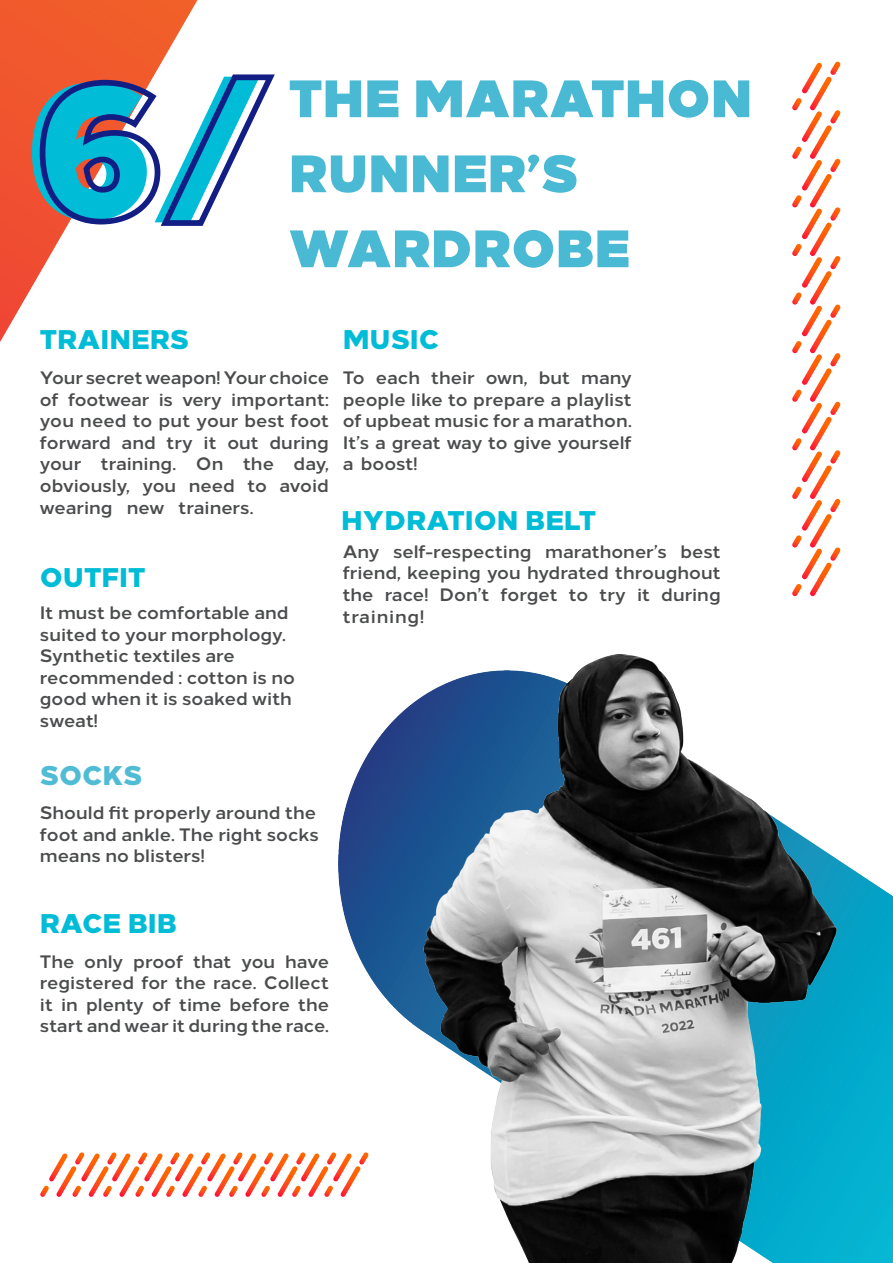
<style>
.page{position:relative;width:893px;height:1263px;background:#fff}
.page>*{position:absolute;margin:0;border:0;box-sizing:border-box;transform-origin:0 0}
.t1{font:900 198.45px "Loew Next";color:#00bcd7}
.t2{font:900 52.5px/75px "Loew Next";color:#49b9d4}
.t3{font:800 27px "Loew Next";color:#00bcd7}
.t4{font:800 27px "Loew Next";color:#50bbd5}
.t5{font:700 18px/21.6px "Loew Next";color:#4b4c4d}
.t6{font:700 18px/21.6px "Loew Next";letter-spacing:.04em;color:#4b4c4d}
</style>
<div class="page">
<img style="left:0;top:0;width:198px;height:342px">
<img style="left:339px;top:730px;width:554px;height:533px">
<svg style="left:792px;top:62px;width:49px;height:534px"></svg>
<svg style="left:40px;top:1152px;width:329px;height:45px"></svg>
<img style="left:385px;top:655px;width:490px;height:608px">
<p class="t1" style="left:25px;top:-19px;width:240px">6/</p>
<p class="t3" style="left:40px;top:317px;width:151px">TRAINERS</p>
<p class="t2" style="left:289px;top:56px;width:465px">THE MARATHON</p>
<p class="t2" style="left:289px;top:131px;width:343px">RUNNER S’<br>WARDROBE</p>
<p class="t3" style="left:343px;top:317px;width:98px">MUSIC</p>
<p class="t5" style="left:40px;top:365px;width:291px;text-align:right">Your secret weapon! Your choice important:</p>
<p class="t5" style="left:40px;top:387px;width:20px">of</p>
<p class="t5" style="left:40px;top:408px;width:291px">you need to put your best foot</p>
<p class="t5" style="left:270px;top:430px;width:61px">during</p>
<p class="t5" style="left:68px;top:387px;width:83px">footwear</p>
<p class="t5" style="left:159px;top:387px;width:16px">is</p>
<p class="t5" style="left:182px;top:387px;width:41px">very</p>
<p class="t5" style="left:40px;top:430px;width:73px">forward</p>
<p class="t5" style="left:122px;top:430px;width:36px">and</p>
<p class="t5" style="left:204px;top:430px;width:15px">it</p>
<p class="t5" style="left:167px;top:430px;width:28px">try</p>
<p class="t5" style="left:227px;top:430px;width:33px">out</p>
<p class="t5" style="left:40px;top:451px;width:43px">your</p>
<p class="t5" style="left:101px;top:451px;width:77px">training.</p>
<p class="t5" style="left:196px;top:451px;width:29px">On</p>
<p class="t5" style="left:243px;top:451px;width:32px">the</p>
<p class="t5" style="left:294px;top:451px;width:37px">day,</p>
<p class="t5" style="left:40px;top:473px;width:92px">obviously,</p>
<p class="t5" style="left:143px;top:473px;width:35px">you</p>
<p class="t5" style="left:189px;top:473px;width:47px">need</p>
<p class="t5" style="left:247px;top:473px;width:21px">to</p>
<p class="t5" style="left:279px;top:473px;width:51px">avoid</p>
<p class="t5" style="left:40px;top:495px;width:74px">wearing</p>
<p class="t5" style="left:127px;top:495px;width:39px">new</p>
<p class="t5" style="left:179px;top:495px;width:76px">trainers.</p>
<p class="t3" style="left:40px;top:555px;width:107px">OUTFIT</p>
<p class="t5" style="left:40px;top:600px;width:257px">It must be comfortable and suited to your morphology.<br>Synthetic textiles are recommended : cotton is no good when it is soaked with sweat!</p>
<p class="t4" style="left:40px;top:753px;width:104px">SOCKS</p>
<p class="t5" style="left:40px;top:800px;width:281px">Should fit properly around the foot and ankle. The right socks means no blisters!</p>
<p class="t5" style="left:343px;top:365px;width:291px">To<br>people like to prepare a playlist of upbeat music for a marathon.<br>It as’ great way to give yourself a boost!</p>
<p class="t5" style="left:376px;top:365px;width:46px">each</p>
<p class="t5" style="left:431px;top:365px;width:45px">their</p>
<p class="t5" style="left:539px;top:365px;width:33px">but</p>
<p class="t5" style="left:486px;top:365px;width:44px">own,</p>
<p class="t5" style="left:581px;top:365px;width:52px">many</p>
<p class="t3" style="left:341px;top:498px;width:256px">HYDRATION BELT</p>
<p class="t5" style="left:545px;top:539px;width:123px">marathoner s’</p>
<p class="t5" style="left:393px;top:539px;width:140px">self-respecting</p>
<p class="t5" style="left:343px;top:539px;width:38px">Any</p>
<p class="t5" style="left:343px;top:560px;width:380px">friend, keeping you hydrated throughout</p>
<p class="t5" style="left:661px;top:582px;width:61px">during</p>
<p class="t5" style="left:680px;top:539px;width:42px">best</p>
<p class="t5" style="left:439px;top:582px;width:51px">Don t’</p>
<p class="t5" style="left:501px;top:582px;width:59px">forget</p>
<p class="t6" style="left:343px;top:582px;width:83px">the training!</p>
<p class="t5" style="left:385px;top:582px;width:45px">race!</p>
<p class="t5" style="left:637px;top:582px;width:15px">it</p>
<p class="t5" style="left:569px;top:582px;width:21px">to</p>
<p class="t5" style="left:600px;top:582px;width:28px">try</p>
<p class="t3" style="left:40px;top:901px;width:139px">RACE BIB</p>
<p class="t5" style="left:133px;top:949px;width:52px">proof</p>
<p class="t5" style="left:40px;top:949px;width:36px">The</p>
<p class="t5" style="left:40px;top:970px;width:291px">registered for the race. Collect</p>
<p class="t5" style="left:298px;top:992px;width:32px">the</p>
<p class="t5" style="left:84px;top:949px;width:40px">only</p>
<p class="t5" style="left:193px;top:949px;width:40px">that</p>
<p class="t5" style="left:285px;top:949px;width:45px">have</p>
<p class="t5" style="left:241px;top:949px;width:35px">you</p>
<p class="t5" style="left:152px;top:992px;width:21px">of</p>
<p class="t5" style="left:230px;top:992px;width:62px">before</p>
<p class="t5" style="left:86px;top:992px;width:59px">plenty</p>
<p class="t5" style="left:40px;top:992px;width:291px">it<br>start and wear it during the race.</p>
<p class="t5" style="left:61px;top:992px;width:18px">in</p>
<p class="t5" style="left:179px;top:992px;width:44px">time</p>
</div>
